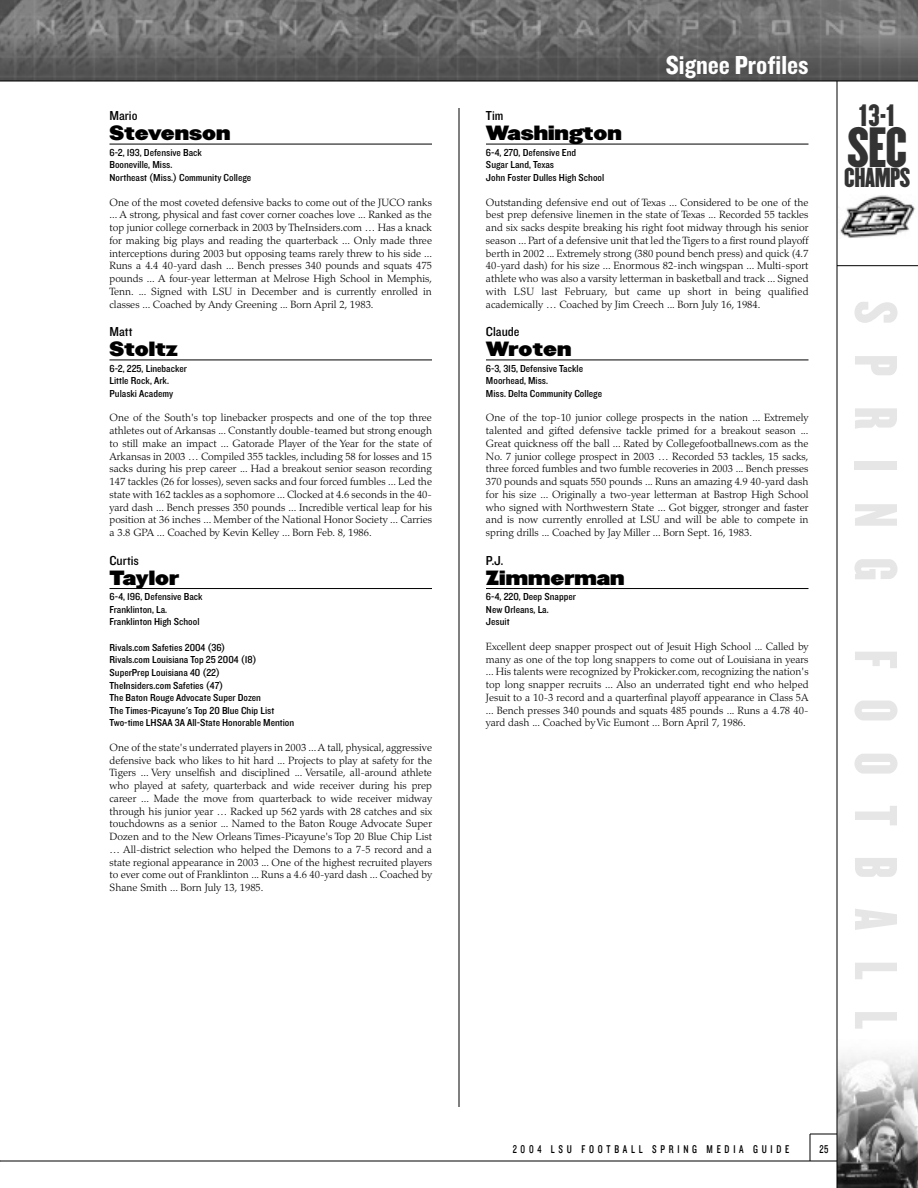
<style>
.page{position:relative;width:918px;height:1188px;background:#fff}
.page>*{position:absolute;margin:0;border:0;box-sizing:border-box;transform-origin:0 0}
.t1{font:52.5px "Champion HTF Lightweight";letter-spacing:.57em;color:#e6e6e6}
.t2{font:49.5px "Champion HTF Lightweight";color:#333}
.t3{font:27px "Champion HTF Jr Bold 10 Middlewt";color:#fff}
.t4{font:27px "Champion HTF Lightweight";color:#333}
.t5{font:24px "Champion HTF Lightweight";letter-spacing:-.02em;color:#333}
.t6{font:18px "Champion HTF Heavyweight";color:#000}
.t7{font:13.5px "Champion HTF Junior 10 Middlewt";color:#000}
.t8{font:11.7px "Champion HTF Junior 10 Middlewt";letter-spacing:.415em;color:#000;scale:.77 1}
.t9{font:300 10.5px/12.8px "Palatino";color:#000;text-align:justify}
.t10{font:10.5px/12.6px "Champion HTF Junior 10 Middlewt";color:#000}
</style>
<div class="page">
<img style="left:0;top:0;width:918px;height:81px">
<img style="left:840px;top:195px;width:76px;height:43px">
<img style="left:838px;top:1054px;width:80px;height:134px">
<hr style="left:837px;top:265px;width:81px;height:1px;background:#000">
<hr style="left:0;top:1161px;width:837px;height:1px;background:#000">
<hr style="left:0;top:81px;width:918px;height:1px;background:#000">
<svg style="left:810px;top:1134px;width:27px;height:27px"></svg>
<hr style="left:110px;top:144px;width:322px;height:1px;background:#000">
<hr style="left:110px;top:360px;width:322px;height:1px;background:#000">
<hr style="left:110px;top:588px;width:322px;height:1px;background:#000">
<hr style="left:486px;top:144px;width:322px;height:1px;background:#000">
<hr style="left:486px;top:360px;width:322px;height:1px;background:#000">
<hr style="left:486px;top:588px;width:322px;height:1px;background:#000">
<hr style="left:459px;top:108px;width:1px;height:999px;background:#000">
<hr style="left:837px;top:81px;width:1px;height:1107px;background:#000">
<p class="t7" style="left:110px;top:108px;width:30px">Mario</p>
<h3 class="t6" style="left:110px;top:123px;width:122px">Stevenson</h3>
<p class="t10" style="left:110px;top:146px;width:143px">6-2, 193, Defensive Back<br>Booneville, Miss.<br>Northeast (Miss.) Community College</p>
<p class="t9" style="left:110px;top:197px;width:324px">One of the most coveted defensive backs to come out of the JUCO ranks ... A strong, physical and fast cover corner coaches love ... Ranked as the top junior college cornerback in 2003 by TheInsiders.com … Has a knack for making big plays and reading the quarterback ... Only made three interceptions during 2003 but opposing teams rarely threw to his side ...<br>Runs a 4.4 40-yard dash ... Bench presses 340 pounds and squats 475 pounds ... A four-year letterman at Melrose High School in Memphis, Tenn. ... Signed with LSU in December and is currently enrolled in classes ... Coached by Andy Greening ... Born April 2, 1983.</p>
<p class="t7" style="left:110px;top:324px;width:24px">Matt</p>
<h3 class="t6" style="left:110px;top:339px;width:70px">Stoltz</h3>
<p class="t10" style="left:110px;top:362px;width:79px">6-2, 225, Linebacker<br>Little Rock, Ark.<br>Pulaski Academy</p>
<p class="t9" style="left:110px;top:413px;width:324px">One of the South's top linebacker prospects and one of the top three athletes out of Arkansas ... Constantly double-teamed but strong enough to still make an impact ... Gatorade Player of the Year for the state of Arkansas in 2003 … Compiled 355 tackles, including 58 for losses and 15 sacks during his prep career ... Had a breakout senior season recording 147 tackles (26 for losses), seven sacks and four forced fumbles ... Led the state with 162 tackles as a sophomore ... Clocked at 4.6 seconds in the 40- yard dash ... Bench presses 350 pounds ... Incredible vertical leap for his position at 36 inches ... Member of the National Honor Society ... Carries a 3.8 GPA ... Coached by Kevin Kelley ... Born Feb. 8, 1986.</p>
<p class="t7" style="left:110px;top:552px;width:31px">Curtis</p>
<h3 class="t6" style="left:110px;top:568px;width:71px">Taylor</h3>
<p class="t10" style="left:110px;top:590px;width:95px">6-4, 196, Defensive Back<br>Franklinton, La.<br>Franklinton High School</p>
<p class="t10" style="left:110px;top:641px;width:186px">Rivals.com Safeties 2004 (36)<br>Rivals.com Louisiana Top 25 2004 (18)<br>SuperPrep Louisiana 40 (22)<br>TheInsiders.com Safeties (47)<br>The Baton Rouge Advocate Super Dozen<br>The Times-Picayune's Top 20 Blue Chip List Two-time LHSAA 3A All-State Honorable Mention</p>
<p class="t9" style="left:110px;top:742px;width:324px">One of the state's underrated players in 2003 ... A tall, physical, aggressive defensive back who likes to hit hard ... Projects to play at safety for the Tigers ... Very unselfish and disciplined ... Versatile, all-around athlete who played at safety, quarterback and wide receiver during his prep career ... Made the move from quarterback to wide receiver midway through his junior year … Racked up 562 yards with 28 catches and six touchdowns as a senior ... Named to the Baton Rouge Advocate Super Dozen and to the New Orleans Times-Picayune's Top 20 Blue Chip List … All-district selection who helped the Demons to a 7-5 record and a state regional appearance in 2003 ... One of the highest recruited players to ever come out of Franklinton ... Runs a 4.6 40-yard dash ... Coached by Shane Smith ... Born July 13, 1985.</p>
<h3 class="t3" style="left:666px;top:49px;width:144px">Signee Profiles</h3>
<p class="t7" style="left:486px;top:108px;width:19px">Tim</p>
<h3 class="t6" style="left:486px;top:123px;width:137px">Washington</h3>
<p class="t10" style="left:486px;top:146px;width:120px">6-4, 270, Defensive End<br>Sugar Land, Texas<br>John Foster Dulles High School</p>
<p class="t9" style="left:486px;top:197px;width:324px">Outstanding defensive end out of Texas ... Considered to be one of the best prep defensive linemen in the state of Texas ... Recorded 55 tackles and six sacks despite breaking his right foot midway through his senior season ... Part of a defensive unit that led the Tigers to a first round playoff berth in 2002 ... Extremely strong (380 pound bench press) and quick (4.7<br>40-yard dash) for his size ... Enormous 82-inch wingspan ... Multi-sport athlete who was also a varsity letterman in basketball and track ... Signed with LSU last February, but came up short in being qualified academically … Coached by Jim Creech ... Born July 16, 1984.</p>
<p class="t7" style="left:486px;top:324px;width:35px">Claude</p>
<h3 class="t6" style="left:486px;top:339px;width:87px">Wroten</h3>
<p class="t10" style="left:486px;top:362px;width:118px">6-3, 315, Defensive Tackle<br>Moorhead, Miss.<br>Miss. Delta Community College</p>
<p class="t9" style="left:486px;top:413px;width:324px">One of the top-10 junior college prospects in the nation ... Extremely talented and gifted defensive tackle primed for a breakout season ...<br>Great quickness off the ball ... Rated by Collegefootballnews.com as the No. 7 junior college prospect in 2003 … Recorded 53 tackles, 15 sacks, three forced fumbles and two fumble recoveries in 2003 ... Bench presses 370 pounds and squats 550 pounds ... Runs an amazing 4.9 40-yard dash for his size ... Originally a two-year letterman at Bastrop High School who signed with Northwestern State ... Got bigger, stronger and faster and is now currently enrolled at LSU and will be able to compete in spring drills ... Coached by Jay Miller ... Born Sept. 16, 1983.</p>
<p class="t7" style="left:486px;top:552px;width:19px">P.J.</p>
<h3 class="t6" style="left:486px;top:568px;width:140px">Zimmerman</h3>
<p class="t10" style="left:486px;top:590px;width:92px">6-4, 220, Deep Snapper<br>New Orleans, La.<br>Jesuit</p>
<p class="t9" style="left:486px;top:641px;width:324px">Excellent deep snapper prospect out of Jesuit High School ... Called by many as one of the top long snappers to come out of Louisiana in years ... His talents were recognized by Prokicker.com, recognizing the nation's top long snapper recruits ... Also an underrated tight end who helped Jesuit to a 10-3 record and a quarterfinal playoff appearance in Class 5A ... Bench presses 340 pounds and squats 485 pounds ... Runs a 4.78 40- yard dash ... Coached by Vic Eumont ... Born April 7, 1986.</p>
<h3 class="t4" style="left:859px;top:101px;width:38px">13-1</h3>
<h2 class="t2" style="left:847px;top:121px;width:62px">SEC</h2>
<h3 class="t5" style="left:844px;top:164px;width:68px">CHAMPS</h3>
<h1 class="t1" style="left:904px;top:301px;width:282px;rotate:90deg">SPRING</h1>
<h1 class="t1" style="left:904px;top:650px;width:381px;rotate:90deg">FOOTBALL</h1>
<p class="t8" style="left:513px;top:1142px;width:361px">2004 LSU FOOTBALL SPRING MEDIA GUIDE</p>
<p class="t8" style="left:820px;top:1142px;width:13px">25</p>
</div>
